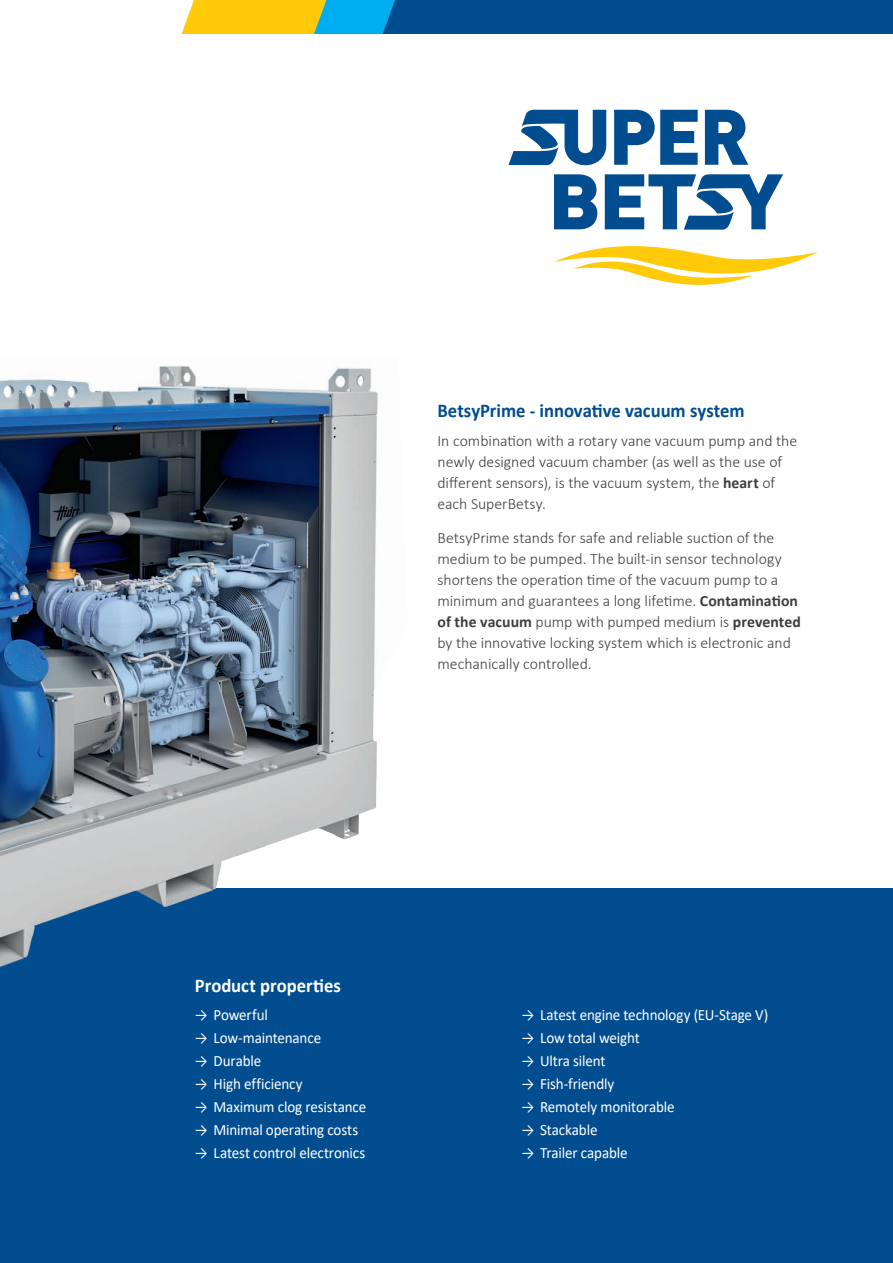
<style>
.page{position:relative;width:893px;height:1263px;background:#fff}
.page>*{position:absolute;margin:0;border:0;box-sizing:border-box;transform-origin:0 0}
.t1{font:700 19.5px "Calibri";letter-spacing:-.005em;color:#014d90;scale:.96 1}
.t2{font:700 19.5px "Calibri";color:#fff;scale:.96 1}
.t3{font:300 15.75px/21px "Calibri";color:#3e3e3f}
.t4{font:15.75px "Calibri";letter-spacing:-.01em;color:#fff;scale:.96 1}
.s1{font-weight:700}
.s2{font-size:15px}
</style>
<div class="page">
<svg style="left:182px;top:0;width:711px;height:34px;background:#326f81"></svg>
<div style="left:0;top:889px;width:893px;height:374px;background:#014d90"></div>
<img style="left:0;top:365px;width:512px;height:602px">
<svg style="left:508px;top:110px;width:275px;height:120px"></svg>
<svg style="left:554px;top:246px;width:264px;height:39px"></svg>
<p class="t1" style="left:437px;top:397px;width:321px">BetsyPrime - innovative vacuum system</p>
<p class="t3" style="left:437px;top:431px;width:361px">In combination with a rotary vane vacuum pump and the newly designed vacuum chamber (as well as the use of different sensors), is the vacuum system, the <span class="s1">heart</span> of each SuperBetsy.</p>
<p class="t3" style="left:437px;top:527px;width:365px">BetsyPrime stands for safe and reliable suction of the medium to be pumped. The built-in sensor technology shortens the operation time of the vacuum pump to a minimum and guarantees a long lifetime. <span class="s1">Contamination of the vacuum</span> pump with pumped medium is <span class="s1">prevented </span>by the innovative locking system which is electronic and mechanically controlled.</p>
<p class="t2" style="left:195px;top:972px;width:153px">Product properties</p>
<p class="t4" style="left:195px;top:1003px;width:77px"><span class="s2">→</span> Powerful</p>
<p class="t4" style="left:195px;top:1026px;width:133px"><span class="s2">→</span> Low-maintenance</p>
<p class="t4" style="left:195px;top:1049px;width:71px"><span class="s2">→</span> Durable</p>
<p class="t4" style="left:195px;top:1072px;width:114px"><span class="s2">→</span> High efficiency</p>
<p class="t4" style="left:195px;top:1095px;width:180px"><span class="s2">→</span> Maximum clog resistance</p>
<p class="t4" style="left:195px;top:1118px;width:172px"><span class="s2">→</span> Minimal operating costs</p>
<p class="t4" style="left:195px;top:1141px;width:179px"><span class="s2">→</span> Latest control electronics</p>
<p class="t4" style="left:521px;top:1003px;width:259px"><span class="s2">→</span> Latest engine technology (EU-Stage V)</p>
<p class="t4" style="left:521px;top:1026px;width:125px"><span class="s2">→</span> Low total weight</p>
<p class="t4" style="left:521px;top:1049px;width:89px"><span class="s2">→</span> Ultra silent</p>
<p class="t4" style="left:521px;top:1072px;width:98px"><span class="s2">→</span> Fish-friendly</p>
<p class="t4" style="left:521px;top:1095px;width:161px"><span class="s2">→</span> Remotely monitorable</p>
<p class="t4" style="left:521px;top:1118px;width:81px"><span class="s2">→</span> Stackable</p>
<p class="t4" style="left:521px;top:1141px;width:112px"><span class="s2">→</span> Trailer capable</p>
</div>
